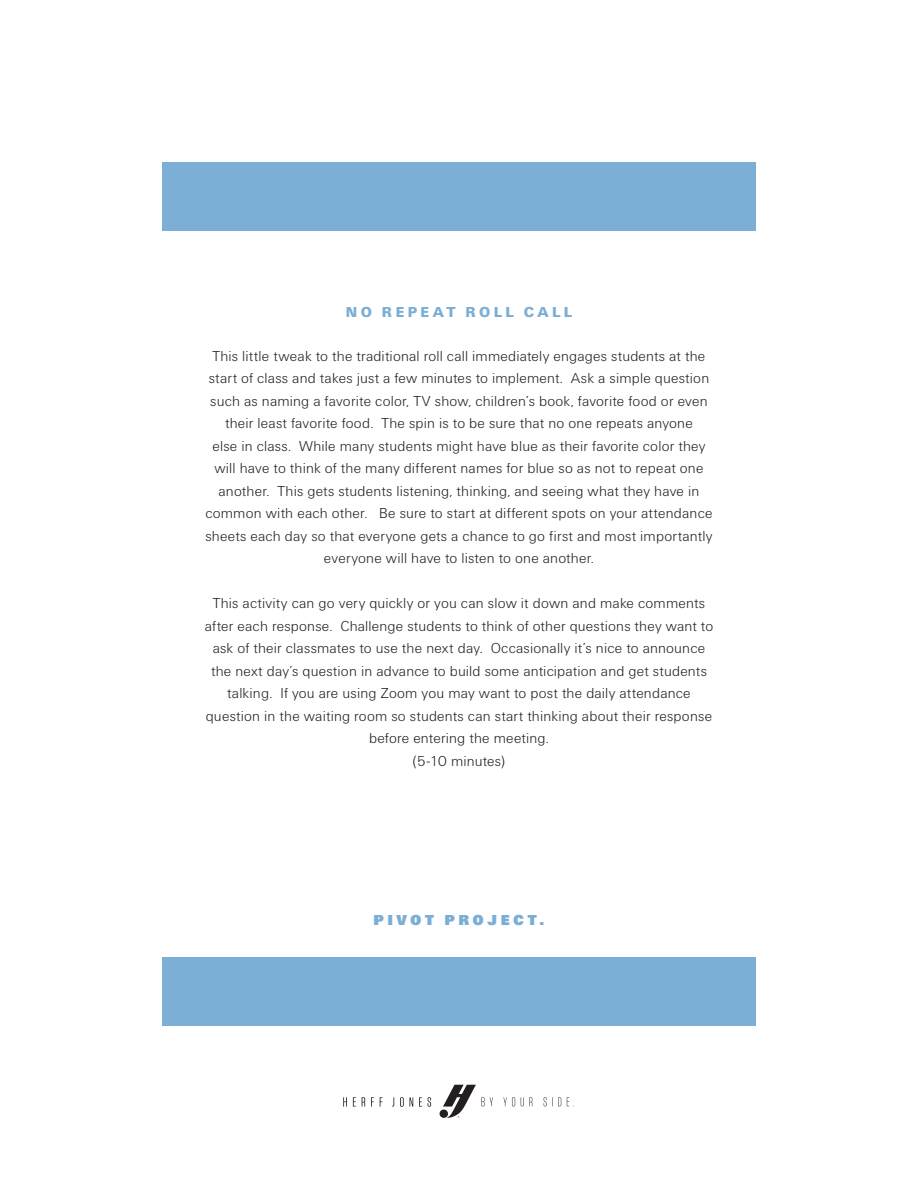
<style>
.page{position:relative;width:918px;height:1188px;background:#fff}
.page>*{position:absolute;margin:0;border:0;box-sizing:border-box;transform-origin:0 0}
.t1{font:300 15px/22.5px "AHJ Urbano";letter-spacing:.01em;color:#231f20;text-align:center}
.t2{font:900 15px "AHJ Urbano";letter-spacing:.225em;color:#7baed5}
.t3{font:900 15px "AHJ Urbano";letter-spacing:.22em;color:#7baed5}
</style>
<div class="page">
<svg style="left:343px;top:1085px;width:231px;height:33px"></svg>
<div style="left:162px;top:162px;width:593px;height:68px;background:#7cafd5"></div>
<div style="left:162px;top:958px;width:593px;height:68px;background:#7cafd5"></div>
<p class="t2" style="left:346px;top:304px;width:228px">NO REPEAT ROLL CALL</p>
<p class="t1" style="left:205px;top:345px;width:509px">This little tweak to the traditional roll call immediately engages students at the start of class and takes just a few minutes to implement. Ask a simple question such as naming a favorite color, TV show, children’s book, favorite food or even their least favorite food. The spin is to be sure that no one repeats anyone<br>else in class. While many students might have blue as their favorite color they will have to think of the many different names for blue so as not to repeat one another. This gets students listening, thinking, and seeing what they have in common with each other. Be sure to start at different spots on your attendance sheets each day so that everyone gets a chance to go first and most importantly everyone will have to listen to one another.</p>
<p class="t1" style="left:205px;top:592px;width:510px">This activity can go very quickly or you can slow it down and make comments after each response. Challenge students to think of other questions they want to ask of their classmates to use the next day. Occasionally it’s nice to announce the next day’s question in advance to build some anticipation and get students talking. If you are using Zoom you may want to post the daily attendance question in the waiting room so students can start thinking about their response before entering the meeting.<br>(5-10 minutes)</p>
<p class="t3" style="left:374px;top:911px;width:172px">PIVOT PROJECT.</p>
</div>
